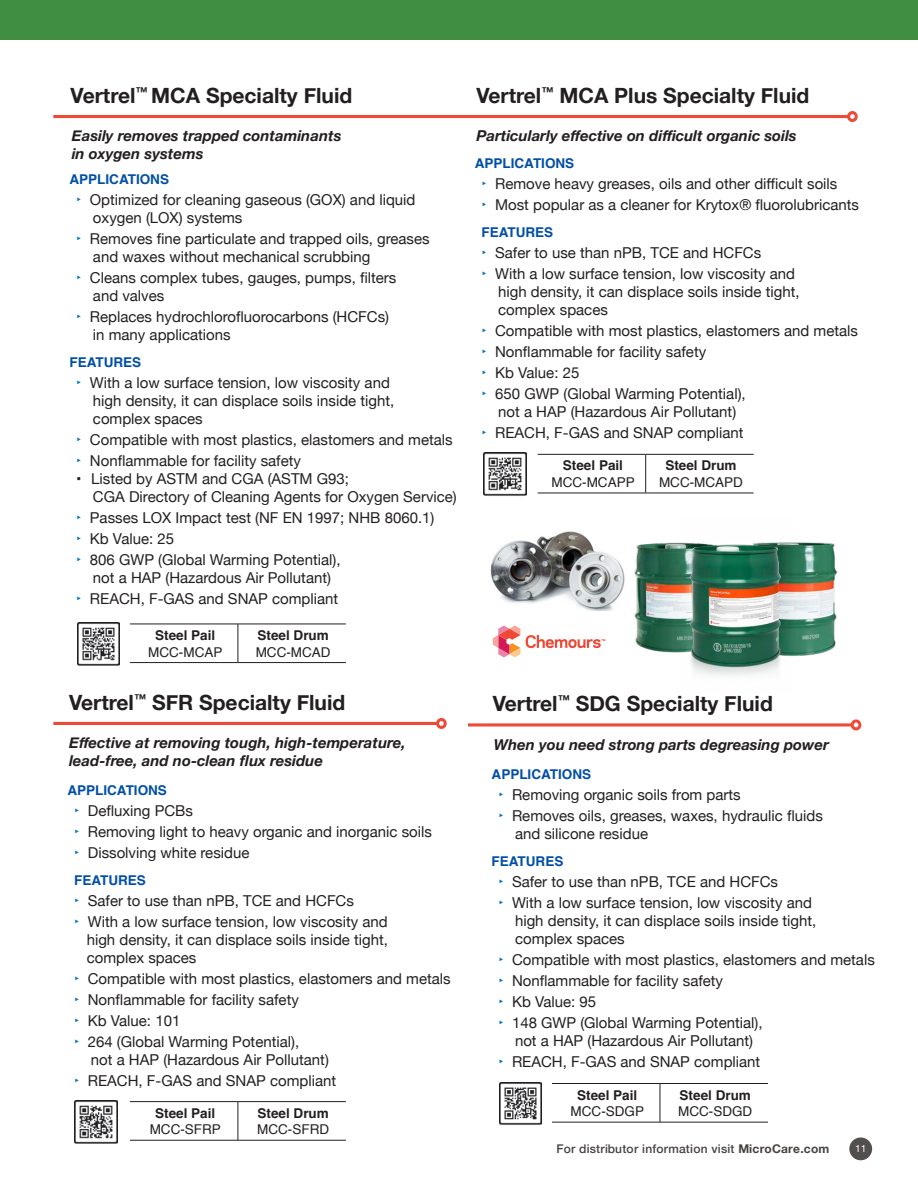
<style>
.page{position:relative;width:918px;height:1188px;background:#fff}
.page>*{position:absolute;margin:0;border:0;box-sizing:border-box;transform-origin:0 0}
.t1{font:700 21px "Helvetica Neue";color:#231f20}
.t2{font:15px/18px "Helvetica Neue";color:#231f20}
.t3{font:italic 700 15px/18px "Helvetica Neue";color:#231f20}
.t4{font:700 13.5px "Helvetica";color:#004fa7}
.t5{font:700 13.5px "Helvetica";color:#231f20}
.t6{font:13.5px "Helvetica";color:#231f20}
.t7{font:500 12px "Helvetica Neue";letter-spacing:.02em;color:#464240}
.t8{font:10.05px "Helvetica Neue";color:#fff}
.s1{color:#0076c8}
.s2{font-weight:700}
</style>
<div class="page">
<div style="left:849px;top:1137px;width:23px;height:23px;background:#534f4c;border-radius:50%"></div>
<div style="left:0;top:0;width:918px;height:39px;background:#408e42"></div>
<hr style="left:552px;top:1083px;width:108px;height:1px;background:#231f20">
<hr style="left:660px;top:1083px;width:108px;height:1px;background:#231f20">
<hr style="left:660px;top:1084px;width:1px;height:38px;background:#231f20">
<hr style="left:552px;top:1122px;width:108px;height:1px;background:#231f20">
<hr style="left:660px;top:1122px;width:108px;height:1px;background:#231f20">
<img style="left:499px;top:1082px;width:43px;height:43px">
<hr style="left:130px;top:624px;width:108px;height:1px;background:#231f20">
<hr style="left:238px;top:624px;width:108px;height:1px;background:#231f20">
<hr style="left:238px;top:624px;width:1px;height:38px;background:#231f20">
<hr style="left:130px;top:662px;width:108px;height:1px;background:#231f20">
<hr style="left:238px;top:662px;width:108px;height:1px;background:#231f20">
<hr style="left:538px;top:454px;width:108px;height:1px;background:#231f20">
<hr style="left:646px;top:454px;width:108px;height:1px;background:#231f20">
<hr style="left:645px;top:455px;width:1px;height:38px;background:#231f20">
<hr style="left:538px;top:493px;width:108px;height:1px;background:#231f20">
<hr style="left:646px;top:493px;width:108px;height:1px;background:#231f20">
<svg style="left:77px;top:622px;width:43px;height:1px"></svg>
<img style="left:77px;top:623px;width:43px;height:43px">
<svg style="left:483px;top:452px;width:44px;height:44px"></svg>
<img style="left:484px;top:453px;width:42px;height:43px">
<svg style="left:53px;top:111px;width:805px;height:11px"></svg>
<img style="left:490px;top:531px;width:121px;height:79px">
<svg style="left:493px;top:626px;width:27px;height:31px"></svg>
<svg style="left:526px;top:635px;width:79px;height:13px"></svg>
<img style="left:794px;top:542px;width:44px;height:114px">
<img style="left:611px;top:542px;width:65px;height:111px">
<img style="left:676px;top:542px;width:118px;height:134px">
<svg style="left:468px;top:719px;width:393px;height:11px"></svg>
<hr style="left:130px;top:1101px;width:108px;height:1px;background:#231f20">
<hr style="left:238px;top:1101px;width:108px;height:1px;background:#231f20">
<hr style="left:238px;top:1102px;width:1px;height:38px;background:#231f20">
<hr style="left:130px;top:1140px;width:108px;height:1px;background:#231f20">
<hr style="left:238px;top:1140px;width:108px;height:1px;background:#231f20">
<svg style="left:74px;top:1100px;width:44px;height:44px"></svg>
<img style="left:75px;top:1100px;width:42px;height:44px">
<svg style="left:53px;top:718px;width:394px;height:11px"></svg>
<p class="t1" style="left:71px;top:79px;width:283px">Vertrel<sup>™</sup> MCA Specialty Fluid</p>
<p class="t1" style="left:476px;top:79px;width:335px">Vertrel<sup>™</sup> MCA Plus Specialty Fluid</p>
<p class="t3" style="left:72px;top:127px;width:271px">Easily removes trapped contaminants in oxygen systems</p>
<p class="t3" style="left:476px;top:127px;width:322px">Particularly effective on difficult organic soils</p>
<p class="t4" style="left:70px;top:171px;width:101px">APPLICATIONS</p>
<p class="t2" style="left:93px;top:192px;width:324px;text-indent:-17px"><span class="s1">‣</span> Optimized for cleaning gaseous (GOX) and liquid oxygen (LOX) systems</p>
<p class="t2" style="left:93px;top:231px;width:338px;text-indent:-17px"><span class="s1">‣</span> Removes fine particulate and trapped oils, greases and waxes without mechanical scrubbing</p>
<p class="t2" style="left:93px;top:270px;width:305px;text-indent:-17px"><span class="s1">‣</span> Cleans complex tubes, gauges, pumps, filters and valves</p>
<p class="t2" style="left:93px;top:309px;width:298px;text-indent:-17px"><span class="s1">‣</span> Replaces hydrochlorofluorocarbons (HCFCs) in many applications</p>
<p class="t4" style="left:70px;top:354px;width:73px">FEATURES</p>
<p class="t2" style="left:93px;top:375px;width:303px;text-indent:-17px"><span class="s1">‣</span> With a low surface tension, low viscosity and high density, it can displace soils inside tight, complex spaces</p>
<p class="t2" style="left:76px;top:432px;width:378px"><span class="s1">‣</span> Compatible with most plastics, elastomers and metals</p>
<p class="t2" style="left:76px;top:453px;width:226px"><span class="s1">‣</span> Nonflammable for facility safety</p>
<p class="t2" style="left:93px;top:471px;width:365px;text-indent:-17px">• Listed by ASTM and CGA (ASTM G93;<br>CGA Directory of Cleaning Agents for Oxygen Service)</p>
<p class="t2" style="left:76px;top:510px;width:360px"><span class="s1">‣</span> Passes LOX Impact test (NF EN 1997; NHB 8060.1)</p>
<p class="t2" style="left:76px;top:531px;width:99px"><span class="s1">‣</span> Kb Value: 25</p>
<p class="t2" style="left:76px;top:552px;width:266px;text-align:center"><span class="s1">‣</span> 806 GWP (Global Warming Potential), not a HAP (Hazardous Air Pollutant)</p>
<p class="t2" style="left:76px;top:591px;width:264px"><span class="s1">‣</span> REACH, F-GAS and SNAP compliant</p>
<p class="t4" style="left:475px;top:155px;width:101px">APPLICATIONS</p>
<p class="t2" style="left:482px;top:175px;width:357px"><span class="s1">‣</span> Remove heavy greases, oils and other difficult soils</p>
<p class="t2" style="left:482px;top:196px;width:379px"><span class="s1">‣</span> Most popular as a cleaner for Krytox® fluorolubricants</p>
<p class="t4" style="left:482px;top:224px;width:73px">FEATURES</p>
<p class="t2" style="left:482px;top:244px;width:281px"><span class="s1">‣</span> Safer to use than nPB, TCE and HCFCs</p>
<p class="t2" style="left:498px;top:265px;width:303px;text-indent:-17px"><span class="s1">‣</span> With a low surface tension, low viscosity and high density, it can displace soils inside tight, complex spaces</p>
<p class="t2" style="left:482px;top:322px;width:378px"><span class="s1">‣</span> Compatible with most plastics, elastomers and metals</p>
<p class="t2" style="left:482px;top:343px;width:226px"><span class="s1">‣</span> Nonflammable for facility safety</p>
<p class="t2" style="left:482px;top:364px;width:99px"><span class="s1">‣</span> Kb Value: 25</p>
<p class="t2" style="left:482px;top:385px;width:266px;text-align:center"><span class="s1">‣</span> 650 GWP (Global Warming Potential), not a HAP (Hazardous Air Pollutant)</p>
<p class="t2" style="left:482px;top:424px;width:264px"><span class="s1">‣</span> REACH, F-GAS and SNAP compliant</p>
<p class="t5" style="left:563px;top:457px;width:62px">Steel Pail</p>
<p class="t6" style="left:552px;top:472px;width:85px">MCC-MCAPP</p>
<p class="t5" style="left:665px;top:457px;width:73px">Steel Drum</p>
<p class="t6" style="left:659px;top:472px;width:85px">MCC-MCAPD</p>
<p class="t5" style="left:155px;top:627px;width:62px">Steel Pail</p>
<p class="t6" style="left:148px;top:641px;width:76px">MCC-MCAP</p>
<p class="t5" style="left:258px;top:627px;width:73px">Steel Drum</p>
<p class="t6" style="left:256px;top:641px;width:76px">MCC-MCAD</p>
<p class="t1" style="left:69px;top:686px;width:278px">Vertrel<sup>™</sup> SFR Specialty Fluid</p>
<p class="t3" style="left:69px;top:734px;width:338px">Effective at removing tough, high-temperature, lead-free, and no-clean flux residue</p>
<p class="t4" style="left:67px;top:783px;width:101px">APPLICATIONS</p>
<p class="t2" style="left:74px;top:803px;width:120px"><span class="s1">‣</span> Defluxing PCBs</p>
<p class="t2" style="left:74px;top:824px;width:359px"><span class="s1">‣</span> Removing light to heavy organic and inorganic soils</p>
<p class="t2" style="left:74px;top:845px;width:177px"><span class="s1">‣</span> Dissolving white residue</p>
<p class="t4" style="left:74px;top:873px;width:73px">FEATURES</p>
<p class="t2" style="left:74px;top:893px;width:281px"><span class="s1">‣</span> Safer to use than nPB, TCE and HCFCs</p>
<p class="t2" style="left:87px;top:914px;width:303px;text-align:justify;text-indent:-13px"><span class="s1">‣</span> With a low surface tension, low viscosity and high density, it can displace soils inside tight, complex spaces</p>
<p class="t2" style="left:74px;top:971px;width:378px"><span class="s1">‣</span> Compatible with most plastics, elastomers and metals</p>
<p class="t2" style="left:74px;top:992px;width:226px"><span class="s1">‣</span> Nonflammable for facility safety</p>
<p class="t2" style="left:74px;top:1013px;width:108px"><span class="s1">‣</span> Kb Value: 101</p>
<p class="t2" style="left:91px;top:1034px;width:240px;text-indent:-17px"><span class="s1">‣</span> 264 (Global Warming Potential),<br>not a HAP (Hazardous Air Pollutant)</p>
<p class="t2" style="left:74px;top:1073px;width:264px"><span class="s1">‣</span> REACH, F-GAS and SNAP compliant</p>
<p class="t5" style="left:155px;top:1105px;width:62px">Steel Pail</p>
<p class="t6" style="left:150px;top:1119px;width:73px">MCC-SFRP</p>
<p class="t5" style="left:258px;top:1105px;width:73px">Steel Drum</p>
<p class="t6" style="left:257px;top:1119px;width:73px">MCC-SFRD</p>
<p class="t1" style="left:493px;top:687px;width:282px">Vertrel<sup>™</sup> SDG Specialty Fluid</p>
<p class="t3" style="left:494px;top:736px;width:337px">When you need strong parts degreasing power</p>
<p class="t4" style="left:492px;top:766px;width:101px">APPLICATIONS</p>
<p class="t2" style="left:498px;top:787px;width:244px"><span class="s1">‣</span> Removing organic soils from parts</p>
<p class="t2" style="left:515px;top:808px;width:309px;text-indent:-17px"><span class="s1">‣</span> Removes oils, greases, waxes, hydraulic fluids and silicone residue</p>
<p class="t4" style="left:492px;top:853px;width:73px">FEATURES</p>
<p class="t2" style="left:498px;top:874px;width:281px"><span class="s1">‣</span> Safer to use than nPB, TCE and HCFCs</p>
<p class="t2" style="left:515px;top:895px;width:303px;text-indent:-17px"><span class="s1">‣</span> With a low surface tension, low viscosity and high density, it can displace soils inside tight, complex spaces</p>
<p class="t2" style="left:498px;top:952px;width:378px"><span class="s1">‣</span> Compatible with most plastics, elastomers and metals</p>
<p class="t2" style="left:498px;top:973px;width:226px"><span class="s1">‣</span> Nonflammable for facility safety</p>
<p class="t2" style="left:498px;top:994px;width:99px"><span class="s1">‣</span> Kb Value: 95</p>
<p class="t2" style="left:498px;top:1015px;width:266px;text-align:center"><span class="s1">‣</span> 148 GWP (Global Warming Potential), not a HAP (Hazardous Air Pollutant)</p>
<p class="t2" style="left:498px;top:1054px;width:264px"><span class="s1">‣</span> REACH, F-GAS and SNAP compliant</p>
<p class="t5" style="left:577px;top:1087px;width:62px">Steel Pail</p>
<p class="t6" style="left:571px;top:1101px;width:75px">MCC-SDGP</p>
<p class="t5" style="left:680px;top:1087px;width:73px">Steel Drum</p>
<p class="t6" style="left:678px;top:1101px;width:76px">MCC-SDGD</p>
<p class="t7" style="left:556px;top:1139px;width:275px">For distributor information visit <span class="s2">MicroCare.com</span></p>
<p class="t8" style="left:855px;top:1142px;width:13px">11</p>
</div>
